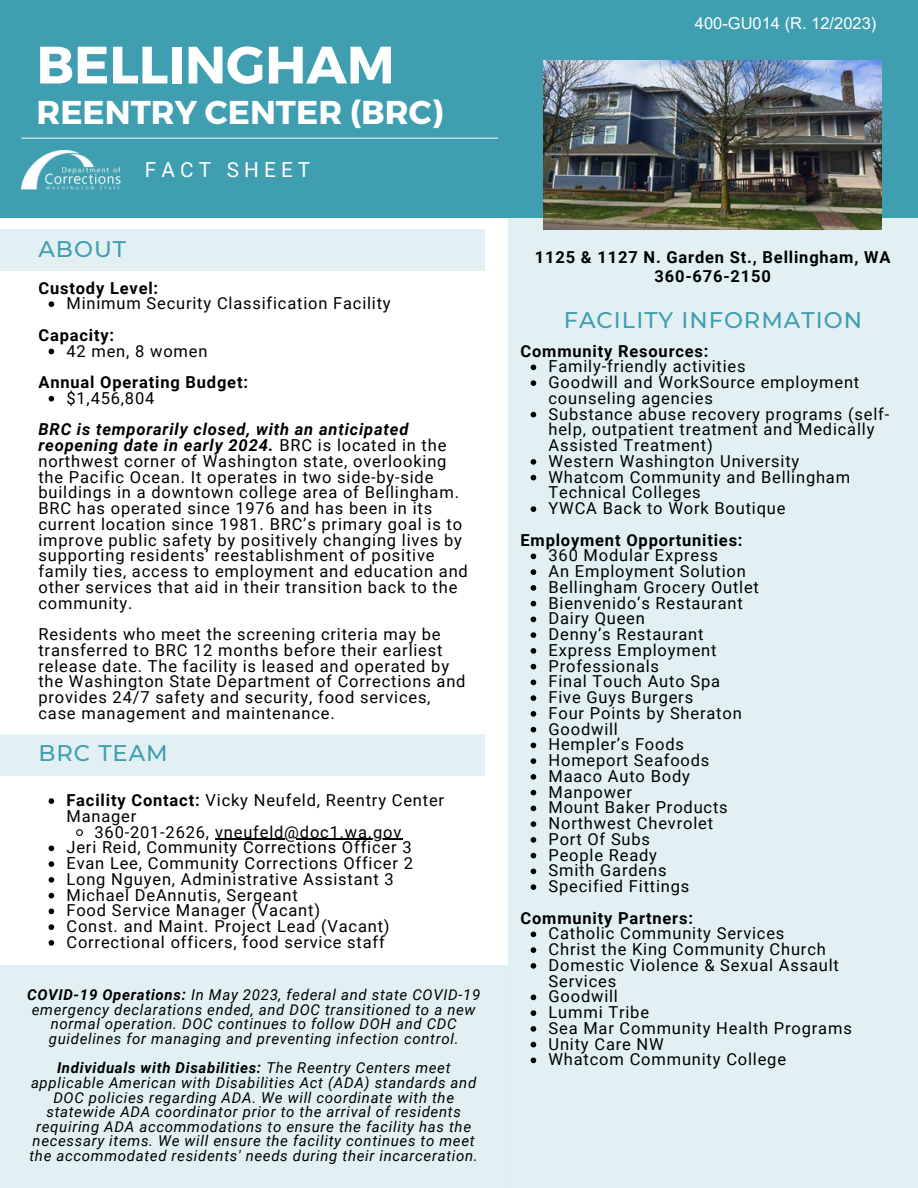
<style>
.page{position:relative;width:918px;height:1188px;background:#fff}
.page>*{position:absolute;margin:0;border:0;box-sizing:border-box;transform-origin:0 0}
.t1{font:700 52.5px "Montserrat";color:#fff}
.t2{font:700 33px "Montserrat";color:#fff}
.t3{font:500 22.5px "Montserrat";letter-spacing:.045em;color:#3f9eaf}
.t4{font:20.7px "Roboto";letter-spacing:.25em;color:#fff}
.t5{font:16.5px/15.8px "Roboto";letter-spacing:.05em;color:#000}
.t6{font:700 16.5px "Roboto";letter-spacing:.05em;color:#000}
.t7{font:16.5px "Arial";color:#fff}
.t8{font:italic 15px/14.5px "Roboto";letter-spacing:.045em;color:#000;text-align:center}
.s1{font-weight:700;font-style:italic}
.s2{font-weight:700}
</style>
<div class="page">
<div style="left:0;top:0;width:918px;height:218px;background:#3f9eaf"></div>
<div style="left:508px;top:145px;width:410px;height:1043px;background:#e2f0f3"></div>
<img style="left:544px;top:61px;width:337px;height:169px">
<hr style="left:21px;top:138px;width:477px;height:1px;background:#eff0f2">
<img style="left:21px;top:150px;width:100px;height:40px">
<div style="left:0;top:229px;width:485px;height:42px;background:#e2f0f3"></div>
<svg style="left:49px;top:301px;width:5px;height:6px"></svg>
<svg style="left:49px;top:349px;width:5px;height:5px"></svg>
<svg style="left:49px;top:396px;width:5px;height:6px"></svg>
<svg style="left:531px;top:365px;width:5px;height:5px"></svg>
<svg style="left:531px;top:380px;width:5px;height:6px"></svg>
<svg style="left:531px;top:412px;width:5px;height:5px"></svg>
<svg style="left:531px;top:459px;width:5px;height:6px"></svg>
<svg style="left:531px;top:475px;width:5px;height:5px"></svg>
<svg style="left:531px;top:506px;width:5px;height:6px"></svg>
<svg style="left:531px;top:554px;width:5px;height:5px"></svg>
<svg style="left:531px;top:569px;width:5px;height:6px"></svg>
<svg style="left:531px;top:585px;width:5px;height:6px"></svg>
<svg style="left:531px;top:601px;width:5px;height:5px"></svg>
<svg style="left:531px;top:617px;width:5px;height:5px"></svg>
<svg style="left:531px;top:632px;width:5px;height:6px"></svg>
<svg style="left:531px;top:648px;width:5px;height:6px"></svg>
<svg style="left:531px;top:664px;width:5px;height:5px"></svg>
<svg style="left:531px;top:680px;width:5px;height:5px"></svg>
<svg style="left:531px;top:695px;width:5px;height:6px"></svg>
<svg style="left:531px;top:711px;width:5px;height:6px"></svg>
<svg style="left:531px;top:727px;width:5px;height:5px"></svg>
<svg style="left:531px;top:743px;width:5px;height:5px"></svg>
<svg style="left:531px;top:758px;width:5px;height:6px"></svg>
<svg style="left:531px;top:774px;width:5px;height:6px"></svg>
<svg style="left:531px;top:790px;width:5px;height:5px"></svg>
<svg style="left:531px;top:806px;width:5px;height:5px"></svg>
<svg style="left:531px;top:821px;width:5px;height:6px"></svg>
<svg style="left:531px;top:837px;width:5px;height:6px"></svg>
<svg style="left:531px;top:853px;width:5px;height:5px"></svg>
<svg style="left:531px;top:869px;width:5px;height:5px"></svg>
<svg style="left:531px;top:884px;width:5px;height:6px"></svg>
<svg style="left:531px;top:932px;width:5px;height:5px"></svg>
<svg style="left:531px;top:947px;width:5px;height:6px"></svg>
<svg style="left:531px;top:963px;width:5px;height:6px"></svg>
<svg style="left:531px;top:995px;width:5px;height:5px"></svg>
<svg style="left:531px;top:1010px;width:5px;height:6px"></svg>
<svg style="left:531px;top:1026px;width:5px;height:6px"></svg>
<svg style="left:531px;top:1042px;width:5px;height:5px"></svg>
<svg style="left:531px;top:1058px;width:5px;height:5px"></svg>
<div style="left:0;top:734px;width:485px;height:41px;background:#e2f0f3"></div>
<svg style="left:49px;top:798px;width:5px;height:6px"></svg>
<svg style="left:76px;top:829px;width:7px;height:7px"></svg>
<hr style="left:215px;top:839px;width:187px;height:1px;background:#000">
<svg style="left:49px;top:846px;width:5px;height:5px"></svg>
<svg style="left:49px;top:861px;width:5px;height:6px"></svg>
<svg style="left:49px;top:877px;width:5px;height:6px"></svg>
<svg style="left:49px;top:893px;width:5px;height:5px"></svg>
<svg style="left:49px;top:909px;width:5px;height:5px"></svg>
<svg style="left:49px;top:924px;width:5px;height:6px"></svg>
<svg style="left:49px;top:940px;width:5px;height:6px"></svg>
<div style="left:0;top:965px;width:508px;height:223px;background:#e2f0f3"></div>
<p class="t1" style="left:37px;top:31px;width:360px">BELLINGHAM</p>
<p class="t2" style="left:37px;top:91px;width:408px">REENTRY CENTER (BRC)</p>
<p class="t4" style="left:145px;top:158px;width:167px">FACT SHEET</p>
<p class="t3" style="left:38px;top:235px;width:89px">ABOUT</p>
<p class="t6" style="left:38px;top:278px;width:121px">Custody Level:</p>
<p class="t5" style="left:66px;top:296px;width:326px">Minimum Security Classification Facility</p>
<p class="t6" style="left:38px;top:325px;width:77px">Capacity:</p>
<p class="t5" style="left:66px;top:343px;width:143px">42 men, 8 women</p>
<p class="t6" style="left:38px;top:373px;width:211px">Annual Operating Budget:</p>
<p class="t5" style="left:66px;top:390px;width:89px">$1,456,804</p>
<p class="t5" style="left:38px;top:422px;width:431px"><span class="s1">BRC is temporarily closed, with an anticipated reopening date in early 2024.</span> BRC is located in the northwest corner of Washington state, overlooking the Pacific Ocean. It operates in two side-by-side buildings in a downtown college area of Bellingham.<br>BRC has operated since 1976 and has been in its current location since 1981. BRC’s primary goal is to improve public safety by positively changing lives by supporting residents’ reestablishment of positive family ties, access to employment and education and other services that aid in their transition back to the community.</p>
<p class="t5" style="left:38px;top:627px;width:429px">Residents who meet the screening criteria may be transferred to BRC 12 months before their earliest release date. The facility is leased and operated by the Washington State Department of Corrections and provides 24/7 safety and security, food services, case management and maintenance.</p>
<p class="t3" style="left:38px;top:740px;width:131px">BRC TEAM</p>
<p class="t5" style="left:66px;top:793px;width:379px"><span class="s2">Facility Contact:</span> Vicky Neufeld, Reentry Center<br>Manager</p>
<p class="t5" style="left:95px;top:824px;width:308px">360-201-2626, vneufeld@doc1.wa.gov</p>
<p class="t5" style="left:66px;top:840px;width:347px">Jeri Reid, Community Corrections Officer 3</p>
<p class="t5" style="left:66px;top:856px;width:348px">Evan Lee, Community Corrections Officer 2</p>
<p class="t5" style="left:66px;top:871px;width:329px">Long Nguyen, Administrative Assistant 3</p>
<p class="t5" style="left:66px;top:887px;width:233px">Michael DeAnnutis, Sergeant</p>
<p class="t5" style="left:66px;top:903px;width:255px">Food Service Manager (Vacant)</p>
<p class="t5" style="left:66px;top:919px;width:325px">Const. and Maint. Project Lead (Vacant)</p>
<p class="t5" style="left:66px;top:934px;width:320px">Correctional officers, food service staff</p>
<p class="t8" style="left:27px;top:988px;width:455px"><span class="s2">COVID-19 Operations:</span> In May 2023, federal and state COVID-19 emergency declarations ended, and DOC transitioned to a new normal operation. DOC continues to follow DOH and CDC guidelines for managing and preventing infection control.</p>
<p class="t8" style="left:29px;top:1061px;width:450px"><span class="s2">Individuals with Disabilities:</span> The Reentry Centers meet applicable American with Disabilities Act (ADA) standards and DOC policies regarding ADA. We will coordinate with the statewide ADA coordinator prior to the arrival of residents requiring ADA accommodations to ensure the facility has the necessary items. We will ensure the facility continues to meet the accommodated residents' needs during their incarceration.</p>
<p class="t7" style="left:695px;top:12px;width:183px">400-GU014 (R. 12/2023)</p>
<p class="t6" style="left:535px;top:248px;width:357px">1125 &amp; 1127 N. Garden St., Bellingham, WA</p>
<p class="t6" style="left:655px;top:267px;width:118px">360-676-2150</p>
<p class="t3" style="left:564px;top:306px;width:300px">FACILITY INFORMATION</p>
<p class="t6" style="left:521px;top:341px;width:190px">Community Resources:</p>
<p class="t5" style="left:549px;top:359px;width:199px">Family-friendly activities</p>
<p class="t5" style="left:549px;top:375px;width:312px">Goodwill and WorkSource employment counseling agencies</p>
<p class="t5" style="left:549px;top:406px;width:342px">Substance abuse recovery programs (self&shy;help, outpatient treatment and Medically<br>Assisted Treatment)</p>
<p class="t5" style="left:549px;top:453px;width:252px">Western Washington University</p>
<p class="t5" style="left:549px;top:469px;width:303px">Whatcom Community and Bellingham<br>Technical Colleges</p>
<p class="t5" style="left:549px;top:501px;width:239px">YWCA Back to Work Boutique</p>
<p class="t6" style="left:521px;top:530px;width:224px">Employment Opportunities:</p>
<p class="t5" style="left:549px;top:548px;width:171px">360 Modular Express</p>
<p class="t5" style="left:549px;top:564px;width:199px">An Employment Solution</p>
<p class="t5" style="left:549px;top:579px;width:212px">Bellingham Grocery Outlet</p>
<p class="t5" style="left:549px;top:595px;width:196px">Bienvenido’s Restaurant</p>
<p class="t5" style="left:549px;top:611px;width:98px">Dairy Queen</p>
<p class="t5" style="left:549px;top:627px;width:157px">Denny’s Restaurant</p>
<p class="t5" style="left:549px;top:642px;width:170px">Express Employment</p>
<p class="t5" style="left:549px;top:658px;width:112px">Professionals</p>
<p class="t5" style="left:549px;top:674px;width:173px">Final Touch Auto Spa</p>
<p class="t5" style="left:549px;top:690px;width:146px">Five Guys Burgers</p>
<p class="t5" style="left:549px;top:705px;width:195px">Four Points by Sheraton</p>
<p class="t5" style="left:549px;top:721px;width:71px">Goodwill</p>
<p class="t5" style="left:549px;top:737px;width:137px">Hempler’s Foods</p>
<p class="t5" style="left:549px;top:753px;width:162px">Homeport Seafoods</p>
<p class="t5" style="left:549px;top:768px;width:143px">Maaco Auto Body</p>
<p class="t5" style="left:549px;top:784px;width:85px">Manpower</p>
<p class="t5" style="left:549px;top:800px;width:181px">Mount Baker Products</p>
<p class="t5" style="left:549px;top:816px;width:166px">Northwest Chevrolet</p>
<p class="t5" style="left:549px;top:831px;width:103px">Port Of Subs</p>
<p class="t5" style="left:549px;top:847px;width:110px">People Ready</p>
<p class="t5" style="left:549px;top:863px;width:119px">Smith Gardens</p>
<p class="t5" style="left:549px;top:879px;width:142px">Specified Fittings</p>
<p class="t6" style="left:521px;top:908px;width:174px">Community Partners:</p>
<p class="t5" style="left:549px;top:926px;width:237px">Catholic Community Services</p>
<p class="t5" style="left:549px;top:942px;width:279px">Christ the King Community Church</p>
<p class="t5" style="left:549px;top:957px;width:292px">Domestic Violence &amp; Sexual Assault<br>Services</p>
<p class="t5" style="left:549px;top:989px;width:71px">Goodwill</p>
<p class="t5" style="left:549px;top:1005px;width:102px">Lummi Tribe</p>
<p class="t5" style="left:549px;top:1020px;width:305px">Sea Mar Community Health Programs</p>
<p class="t5" style="left:549px;top:1036px;width:117px">Unity Care NW</p>
<p class="t5" style="left:549px;top:1052px;width:239px">Whatcom Community College</p>
</div>
